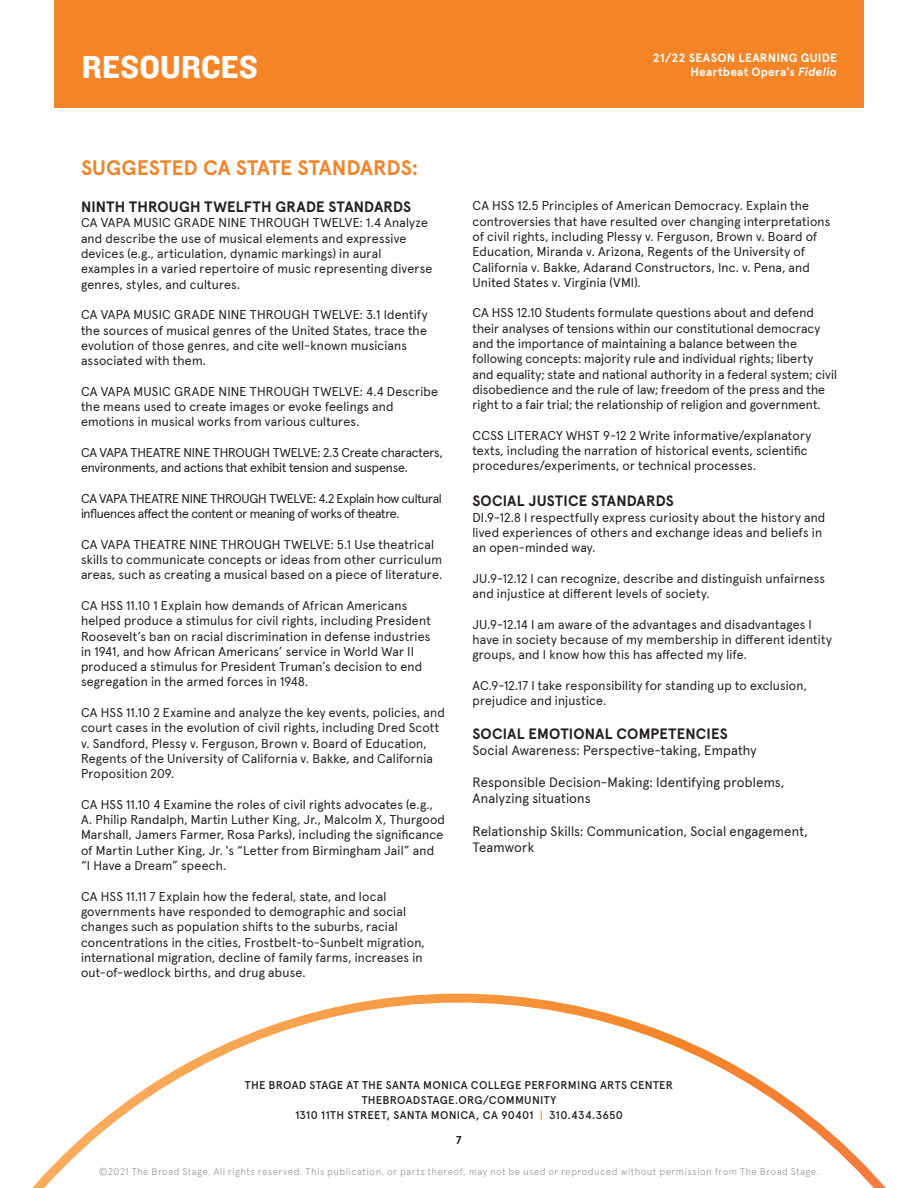
<style>
.page{position:relative;width:918px;height:1188px;background:#fff}
.page>*{position:absolute;margin:0;border:0;box-sizing:border-box;transform-origin:0 0}
.t1{font:33px "Knockout HTF51 Middleweight";letter-spacing:.01em;color:#fff}
.t2{font:700 21px "Apercu";letter-spacing:-.005em;color:#f58427}
.t3{font:700 15px "Apercu LA Phil";letter-spacing:.01em;color:#231f20}
.t4{font:13.5px/16.2px "Apercu LA Phil";letter-spacing:.01em;color:#231f20}
.t5{font:12.75px/15.3px "Apercu LA Phil";letter-spacing:.015em;color:#231f20}
.t6{font:12.75px/15.3px "Apercu LA Phil";letter-spacing:-.015em;color:#231f20}
.t7{font:12.75px/15.3px "Apercu LA Phil";letter-spacing:-.025em;color:#231f20}
.t8{font:700 12px "Apercu";letter-spacing:.02em;color:#fff}
.t9{font:500 12px "Cachet";color:#231f20}
.t10{font:500 11.25px/15px "Apercu";letter-spacing:.025em;color:#231f20;text-align:center}
.t11{font:300 9.75px "Apercu";letter-spacing:.045em;color:#939598}
.s1{font-style:italic}
.s2{color:#f58427}
</style>
<div class="page">
<div style="left:54px;top:0;width:810px;height:108px;background:#f58427"></div>
<svg style="left:32px;top:993px;width:854px;height:195px"></svg>
<p class="t8" style="left:653px;top:51px;width:186px">21/22 SEASON LEARNING GUIDE</p>
<p class="t1" style="left:82px;top:49px;width:178px">RESOURCES</p>
<p class="t8" style="left:690px;top:65px;width:148px">Heartbeat Opera's <span class="s1">Fidelio</span></p>
<p class="t2" style="left:81px;top:155px;width:339px">SUGGESTED CA STATE STANDARDS:</p>
<p class="t3" style="left:81px;top:195px;width:332px">NINTH THROUGH TWELFTH GRADE STANDARDS</p>
<p class="t5" style="left:81px;top:214px;width:349px">CA VAPA MUSIC GRADE NINE THROUGH TWELVE: 1.4 Analyze and describe the use of musical elements and expressive devices (e.g., articulation, dynamic markings) in aural</p>
<p class="t5" style="left:81px;top:260px;width:353px">examples in a varied repertoire of music representing diverse genres, styles, and cultures.</p>
<p class="t5" style="left:81px;top:306px;width:348px;text-align:justify">CA VAPA MUSIC GRADE NINE THROUGH TWELVE: 3.1 Identify the sources of musical genres of the United States, trace the evolution of those genres, and cite well-known musicians</p>
<p class="t5" style="left:81px;top:352px;width:126px">associated with them.</p>
<p class="t5" style="left:81px;top:383px;width:359px">CA VAPA MUSIC GRADE NINE THROUGH TWELVE: 4.4 Describe the means used to create images or evoke feelings and emotions in musical works from various cultures.</p>
<p class="t6" style="left:81px;top:444px;width:363px">CA VAPA THEATRE NINE THROUGH TWELVE: 2.3 Create characters, environments, and actions that exhibit tension and suspense.</p>
<p class="t7" style="left:81px;top:490px;width:362px">CA VAPA THEATRE NINE THROUGH TWELVE: 4.2 Explain how cultural influences affect the content or meaning of works of theatre.</p>
<p class="t5" style="left:81px;top:536px;width:363px">CA VAPA THEATRE NINE THROUGH TWELVE: 5.1 Use theatrical skills to communicate concepts or ideas from other curriculum areas, such as creating a musical based on a piece of literature.</p>
<p class="t5" style="left:81px;top:597px;width:351px">CA HSS 11.10 1 Explain how demands of African Americans helped produce a stimulus for civil rights, including President Roosevelt’s ban on racial discrimination in defense industries in 1941, and how African Americans’ service in World War II produced a stimulus for President Truman’s decision to end segregation in the armed forces in 1948.</p>
<p class="t5" style="left:81px;top:704px;width:365px">CA HSS 11.10 2 Examine and analyze the key events, policies, and court cases in the evolution of civil rights, including Dred Scott v. Sandford, Plessy v. Ferguson, Brown v. Board of Education, Regents of the University of California v. Bakke, and California Proposition 209.</p>
<p class="t5" style="left:81px;top:796px;width:365px">CA HSS 11.10 4 Examine the roles of civil rights advocates (e.g., A. Philip Randalph, Martin Luther King, Jr., Malcolm X, Thurgood Marshall, Jamers Farmer, Rosa Parks), including the significance of Martin Luther King, Jr. 's “Letter from Birmingham Jail” and “I Have a Dream” speech.</p>
<p class="t5" style="left:81px;top:888px;width:345px">CA HSS 11.11 7 Explain how the federal, state, and local governments have responded to demographic and social changes such as population shifts to the suburbs, racial concentrations in the cities, Frostbelt-to-Sunbelt migration, international migration, decline of family farms, increases in out-of-wedlock births, and drug abuse.</p>
<p class="t5" style="left:472px;top:197px;width:359px">CA HSS 12.5 Principles of American Democracy. Explain the controversies that have resulted over changing interpretations of civil rights, including Plessy v. Ferguson, Brown v. Board of</p>
<p class="t5" style="left:472px;top:243px;width:339px">Education, Miranda v. Arizona, Regents of the University of<br>California v. Bakke, Adarand Constructors, Inc. v. Pena, and<br>United States v. Virginia (VMI).</p>
<p class="t5" style="left:472px;top:304px;width:366px">CA HSS 12.10 Students formulate questions about and defend their analyses of tensions within our constitutional democracy and the importance of maintaining a balance between the following concepts: majority rule and individual rights; liberty and equality; state and national authority in a federal system; civil disobedience and the rule of law; freedom of the press and the right to a fair trial; the relationship of religion and government.</p>
<p class="t5" style="left:472px;top:427px;width:340px">CCSS LITERACY WHST 9-12 2 Write informative/explanatory texts, including the narration of historical events, scientific procedures/experiments, or technical processes.</p>
<p class="t3" style="left:472px;top:490px;width:203px">SOCIAL JUSTICE STANDARDS</p>
<p class="t5" style="left:472px;top:509px;width:354px">DI.9-12.8 I respectfully express curiosity about the history and lived experiences of others and exchange ideas and beliefs in an open-minded way.</p>
<p class="t5" style="left:472px;top:570px;width:354px">JU.9-12.12 I can recognize, describe and distinguish unfairness and injustice at different levels of society.</p>
<p class="t5" style="left:472px;top:616px;width:361px">JU.9-12.14 I am aware of the advantages and disadvantages I have in society because of my membership in different identity groups, and I know how this has affected my life.</p>
<p class="t5" style="left:472px;top:677px;width:336px">AC.9-12.17 I take responsibility for standing up to exclusion, prejudice and injustice.</p>
<p class="t3" style="left:472px;top:722px;width:257px">SOCIAL EMOTIONAL COMPETENCIES</p>
<p class="t4" style="left:472px;top:741px;width:286px">Social Awareness: Perspective-taking, Empathy</p>
<p class="t4" style="left:472px;top:773px;width:313px">Responsible Decision-Making: Identifying problems,<br>Analyzing situations</p>
<p class="t4" style="left:472px;top:822px;width:337px">Relationship Skills: Communication, Social engagement,<br>Teamwork</p>
<p class="t10" style="left:245px;top:1078px;width:430px">THE BROAD STAGE AT THE SANTA MONICA COLLEGE PERFORMING ARTS CENTER<br>THEBROADSTAGE.ORG/COMMUNITY<br>1310 11TH STREET, SANTA MONICA, CA 90401 <span class="s2">|</span> 310.434.3650</p>
<p class="t9" style="left:455px;top:1133px;width:9px">7</p>
<p class="t11" style="left:99px;top:1165px;width:722px">©2021 The Broad Stage. All rights reserved. This publication, or parts thereof, may not be used or reproduced without permission from The Broad Stage.</p>
</div>
